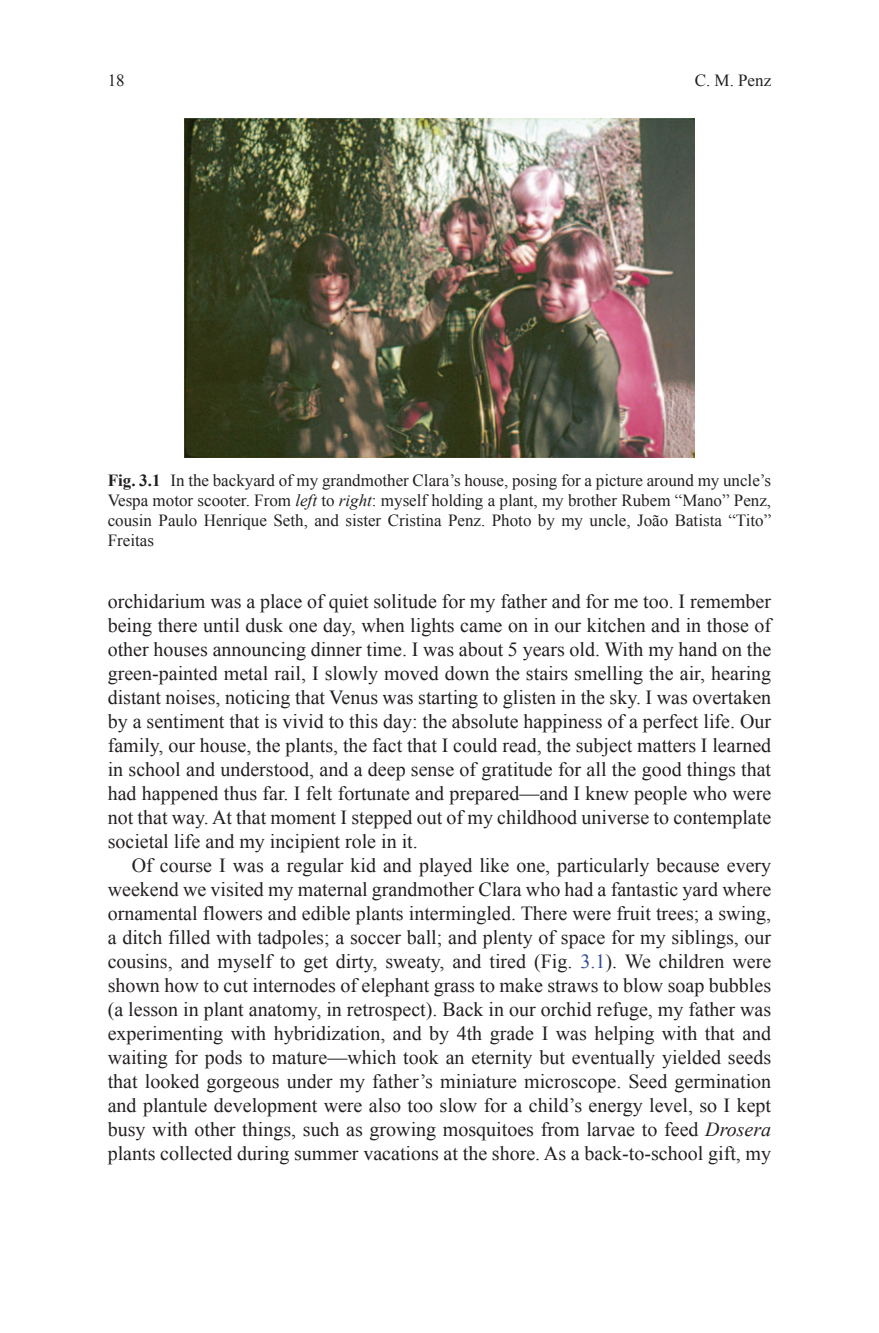
<style>
.page{position:relative;width:879px;height:1333px;background:#fff}
.page>*{position:absolute;margin:0;border:0;box-sizing:border-box;transform-origin:0 0}
.t1{font:20px/24px "Times New Roman PSMT2";color:#231f20;text-align:justify}
.t2{font:17px/20px "Times New Roman PSMT2";color:#231f20;text-align:justify}
.t3{font:17px "Times New Roman";color:#231f20}
.s1{font-family:"Times New Roman PS Bold MT2"}
.s2{font-family:"Times New Roman";font-style:italic}
.s3{font-family:"Times New Roman"}
.s4{font-family:"Times New Roman";color:#324a97}
</style>
<div class="page">
<img style="left:184px;top:118px;width:510px;height:339px">
<p class="t3" style="left:108px;top:69px;width:18px">18</p>
<p class="t2" style="left:695px;top:70px;width:78px">C. M. Penz</p>
<p class="t2" style="left:108px;top:470px;width:665px"><span class="s1">Fig. 3.1</span> In the backyard of my grandmother Clara’s house, posing for a picture around my uncle’s Vespa motor scooter. From <span class="s2">left</span> <span class="s3">to</span> <span class="s2">right</span>: myself holding a plant, my brother Rubem “Mano” Penz, cousin Paulo Henrique Seth, and sister Cristina Penz. Photo by my uncle, João Batista “Tito” Freitas</p>
<p class="t1" style="left:108px;top:588px;width:665px">orchidarium was a place of quiet solitude for my father and for me too. I remember being there until dusk one day, when lights came on in our kitchen and in those of other houses announcing dinner time. I was about 5 years old. With my hand on the green-painted metal rail, I slowly moved down the stairs smelling the air, hearing distant noises, noticing that Venus was starting to glisten in the sky. I was overtaken by a sentiment that is vivid to this day: the absolute happiness of a perfect life. Our family, our house, the plants, the fact that I could read, the subject matters I learned in school and understood, and a deep sense of gratitude for all the good things that had happened thus far. I felt fortunate and prepared—and I knew people who were not that way. At that moment I stepped out of my childhood universe to contemplate societal life and my incipient role in it.</p>
<p class="t1" style="left:108px;top:852px;width:665px;text-indent:24px">Of course I was a regular kid and played like one, particularly because every weekend we visited my maternal grandmother Clara who had a fantastic yard where ornamental flowers and edible plants intermingled. There were fruit trees; a swing, a ditch filled with tadpoles; a soccer ball; and plenty of space for my siblings, our cousins, and myself to get dirty, sweaty, and tired (Fig. <span class="s4">3.1</span>). We children were shown how to cut internodes of elephant grass to make straws to blow soap bubbles (a lesson in plant anatomy, in retrospect). Back in our orchid refuge, my father was experimenting with hybridization, and by 4th grade I was helping with that and waiting for pods to mature—which took an eternity but eventually yielded seeds that looked gorgeous under my father’s miniature microscope. Seed germination and plantule development were also too slow for a child’s energy level, so I kept busy with other things, such as growing mosquitoes from larvae to feed <span class="s2">Drosera </span>plants collected during summer vacations at the shore. As a back-to-school gift, my</p>
</div>
